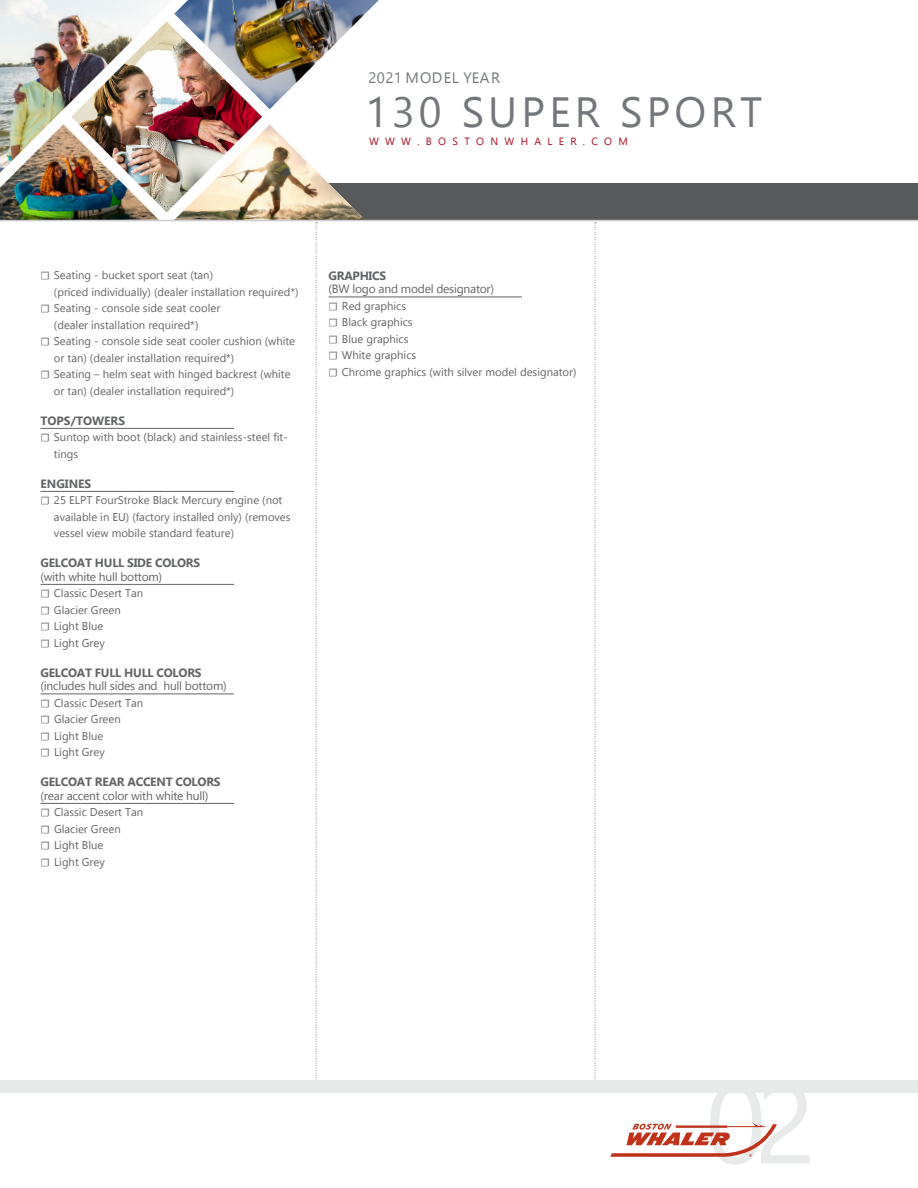
<style>
.page{position:relative;width:918px;height:1188px;background:#fff}
.page>*{position:absolute;margin:0;border:0;box-sizing:border-box;transform-origin:0 0}
.t1{font:112.95px "Gadugi";color:#e8eaea}
.t2{font:42.15px "Gadugi";letter-spacing:.1em;color:#73767a}
.t3{font:15px "Gadugi";letter-spacing:.02em;color:#73767a}
.t4{font:12px "Gadugi";letter-spacing:-.02em;color:#636466}
.t5{font:700 12px "Gadugi";letter-spacing:-.02em;color:#636466}
.t6{font:700 12px "Gadugi";color:#636466}
.t7{font:11.25px/16.5px "Gadugi";color:#636466}
.t8{font:10.5px "Gadugi";letter-spacing:.6em;color:#a90c21}
.s1{font-family:"Minion Pro"}
</style>
<div class="page">
<div style="left:309px;top:184px;width:609px;height:36px;background:#58595b"></div>
<hr style="left:328px;top:297px;width:194px;height:1px;background:#636466">
<svg style="left:595px;top:222px;width:1px;height:858px"></svg>
<div style="left:0;top:1080px;width:918px;height:13px;background:#e8eaea"></div>
<svg style="left:610px;top:1123px;width:167px;height:34px"></svg>
<hr style="left:0;top:220px;width:918px;height:1px;background:#cdcbd0">
<svg style="left:0;top:0;width:379px;height:1080px"></svg>
<img style="left:174px;top:0;width:205px;height:109px">
<h3 class="t3" style="left:369px;top:69px;width:133px">2021 MODEL YEAR</h3>
<h2 class="t2" style="left:365px;top:87px;width:399px">130 SUPER SPORT</h2>
<p class="t8" style="left:369px;top:135px;width:260px">WWW.BOSTONWHALER.COM</p>
<p class="t7" style="left:40px;top:267px;width:174px"><span class="s1">☐</span> Seating - bucket sport seat (tan)</p>
<p class="t7" style="left:54px;top:283px;width:246px">(priced individually) (dealer installation required*)</p>
<p class="t7" style="left:40px;top:300px;width:181px"><span class="s1">☐</span> Seating - console side seat cooler</p>
<p class="t7" style="left:54px;top:316px;width:146px">(dealer installation required*)</p>
<p class="t7" style="left:40px;top:333px;width:256px"><span class="s1">☐</span> Seating - console side seat cooler cushion (white</p>
<p class="t7" style="left:54px;top:349px;width:182px">or tan) (dealer installation required*)</p>
<p class="t7" style="left:40px;top:366px;width:252px"><span class="s1">☐</span> Seating – helm seat with hinged backrest (white</p>
<p class="t7" style="left:54px;top:383px;width:182px">or tan) (dealer installation required*)</p>
<p class="t6" style="left:40px;top:413px;width:86px">TOPS/TOWERS</p>
<p class="t7" style="left:54px;top:429px;width:235px;text-indent:-14px"><span class="s1">☐</span> Suntop with boot (black) and stainless-steel fit&shy;tings</p>
<p class="t6" style="left:40px;top:476px;width:52px">ENGINES</p>
<p class="t7" style="left:54px;top:492px;width:238px;text-indent:-14px"><span class="s1">☐</span> 25 ELPT FourStroke Black Mercury engine (not available in EU) (factory installed only) (removes vessel view mobile standard feature)</p>
<p class="t5" style="left:40px;top:556px;width:161px">GELCOAT HULL SIDE COLORS</p>
<p class="t4" style="left:40px;top:569px;width:123px">(with white hull bottom)</p>
<p class="t7" style="left:40px;top:585px;width:104px"><span class="s1">☐</span> Classic Desert Tan <span class="s1">☐</span> Glacier Green<br><span class="s1">☐</span> Light Blue<br><span class="s1">☐</span> Light Grey</p>
<p class="t5" style="left:40px;top:665px;width:163px">GELCOAT FULL HULL COLORS</p>
<p class="t4" style="left:40px;top:679px;width:188px">(includes hull sides and hull bottom)</p>
<p class="t7" style="left:40px;top:694px;width:104px"><span class="s1">☐</span> Classic Desert Tan <span class="s1">☐</span> Glacier Green<br><span class="s1">☐</span> Light Blue<br><span class="s1">☐</span> Light Grey</p>
<p class="t5" style="left:40px;top:775px;width:182px">GELCOAT REAR ACCENT COLORS</p>
<p class="t4" style="left:40px;top:788px;width:169px">(rear accent color with white hull)</p>
<p class="t7" style="left:40px;top:804px;width:104px"><span class="s1">☐</span> Classic Desert Tan <span class="s1">☐</span> Glacier Green<br><span class="s1">☐</span> Light Blue<br><span class="s1">☐</span> Light Grey</p>
<p class="t5" style="left:328px;top:268px;width:59px">GRAPHICS</p>
<p class="t4" style="left:328px;top:282px;width:167px">(BW logo and model designator)</p>
<p class="t7" style="left:328px;top:298px;width:250px"><span class="s1">☐</span> Red graphics<br><span class="s1">☐</span> Black graphics<br><span class="s1">☐</span> Blue graphics<br><span class="s1">☐</span> White graphics<br><span class="s1">☐</span> Chrome graphics (with silver model designator)</p>
<h1 class="t1" style="left:705px;top:1055px;width:112px">02</h1>
</div>
